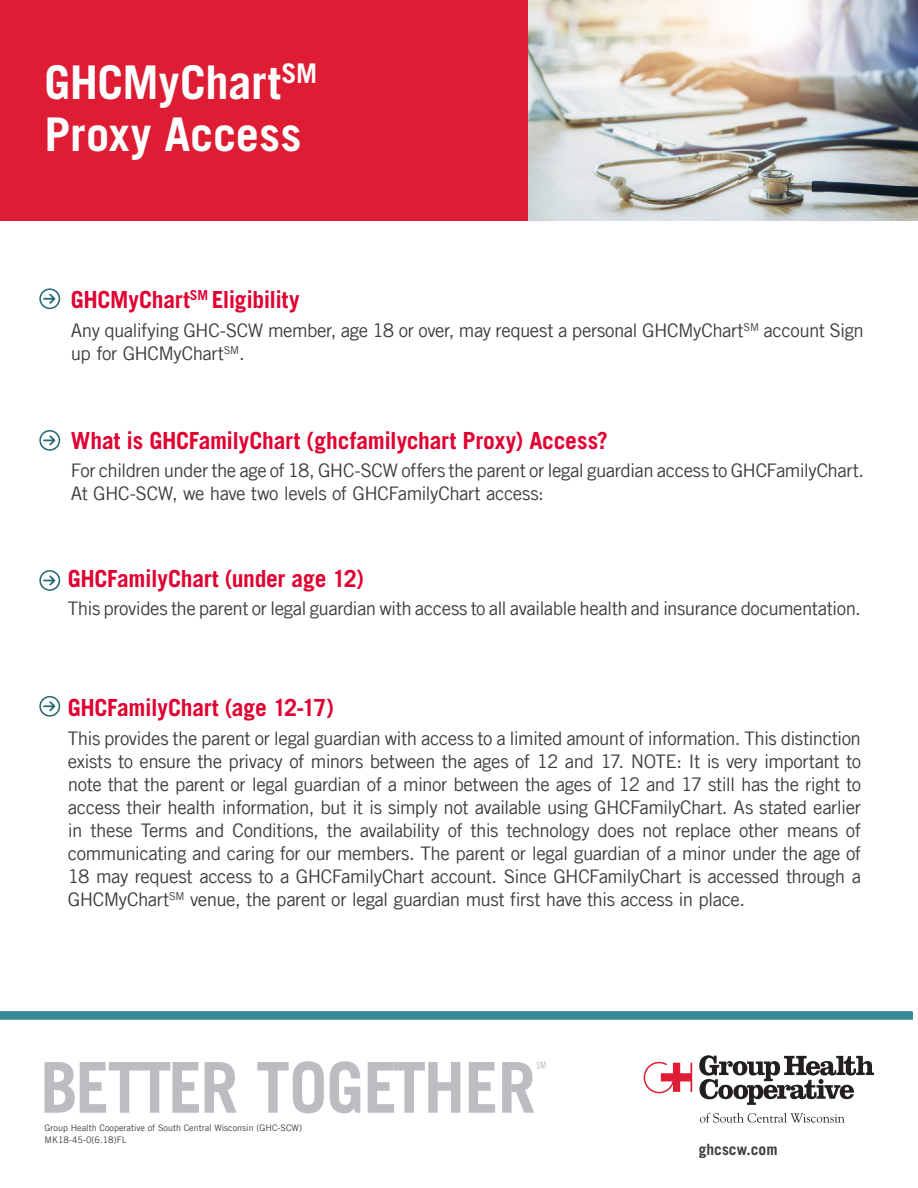
<style>
.page{position:relative;width:918px;height:1188px;background:#fff}
.page>*{position:absolute;margin:0;border:0;box-sizing:border-box;transform-origin:0 0}
.t1{font:700 46.5px "Trade Gothic LT Com";letter-spacing:-.005em;color:#fff}
.Body{font:700 23.55px "Trade Gothic LT Com";letter-spacing:-.015em;color:#e00031}
.t2{font:18.75px/23.1px "Trade Gothic LT Com";letter-spacing:-.03em;color:#3e3e3f}
.t3{font:700 15.45px "Trade Gothic LT Com";color:#3e3e3f}
.t4{font:9px "Trade Gothic LT Com";color:#3e3e3f}
</style>
<div class="page">
<div style="left:0;top:0;width:530px;height:220px;background:#de1d34"></div>
<svg style="left:45px;top:1062px;width:154px;height:51px"></svg>
<svg style="left:205px;top:1062px;width:32px;height:51px"></svg>
<svg style="left:257px;top:1061px;width:67px;height:52px"></svg>
<svg style="left:330px;top:1061px;width:30px;height:52px"></svg>
<svg style="left:368px;top:1062px;width:92px;height:51px"></svg>
<svg style="left:469px;top:1062px;width:26px;height:51px"></svg>
<svg style="left:502px;top:1062px;width:44px;height:51px"></svg>
<svg style="left:699px;top:1055px;width:175px;height:50px"></svg>
<svg style="left:643px;top:1061px;width:49px;height:33px"></svg>
<svg style="left:700px;top:1113px;width:145px;height:10px"></svg>
<svg style="left:0;top:1011px;width:913px;height:9px;background:#408e98"></svg>
<svg style="left:39px;top:430px;width:21px;height:21px"></svg>
<svg style="left:39px;top:288px;width:21px;height:21px"></svg>
<img style="left:528px;top:0;width:390px;height:220px">
<svg style="left:39px;top:570px;width:21px;height:21px"></svg>
<svg style="left:39px;top:696px;width:21px;height:21px"></svg>
<p class="t1" style="left:45px;top:54px;width:274px">GHCMyChart<sup>SM</sup></p>
<p class="t1" style="left:45px;top:106px;width:259px">Proxy Access</p>
<p class="Body" style="left:71px;top:285px;width:230px">GHCMyChart<sup>SM</sup> Eligibility</p>
<p class="t2" style="left:71px;top:318px;width:795px">Any qualifying GHC-SCW member, age 18 or over, may request a personal GHCMyChart<sup>SM</sup> account Sign up for GHCMyChart<sup>SM</sup>.</p>
<p class="Body" style="left:71px;top:426px;width:538px">What is GHCFamilyChart (ghcfamilychart Proxy) Access?</p>
<p class="t2" style="left:71px;top:459px;width:795px">For children under the age of 18, GHC-SCW offers the parent or legal guardian access to GHCFamilyChart.<br>At GHC-SCW, we have two levels of GHCFamilyChart access:</p>
<p class="Body" style="left:68px;top:564px;width:298px">GHCFamilyChart (under age 12)</p>
<p class="t2" style="left:68px;top:597px;width:795px">This provides the parent or legal guardian with access to all available health and insurance documentation.</p>
<p class="Body" style="left:68px;top:693px;width:268px">GHCFamilyChart (age 12-17)</p>
<p class="t2" style="left:68px;top:726px;width:795px;text-align:justify">This provides the parent or legal guardian with access to a limited amount of information. This distinction exists to ensure the privacy of minors between the ages of 12 and 17. NOTE: It is very important to note that the parent or legal guardian of a minor between the ages of 12 and 17 still has the right to access their health information, but it is simply not available using GHCFamilyChart. As stated earlier in these Terms and Conditions, the availability of this technology does not replace other means of communicating and caring for our members. The parent or legal guardian of a minor under the age of 18 may request access to a GHCFamilyChart account. Since GHCFamilyChart is accessed through a GHCMyChart<sup>SM</sup> venue, the parent or legal guardian must first have this access in place.</p>
<p class="t4" style="left:45px;top:1122px;width:259px">Group Health Cooperative of South Central Wisconsin (GHC-SCW)</p>
<p class="t4" style="left:45px;top:1134px;width:84px">MK18-45-0(6.18)FL</p>
<p class="t3" style="left:699px;top:1140px;width:80px">ghcscw.com</p>
</div>
